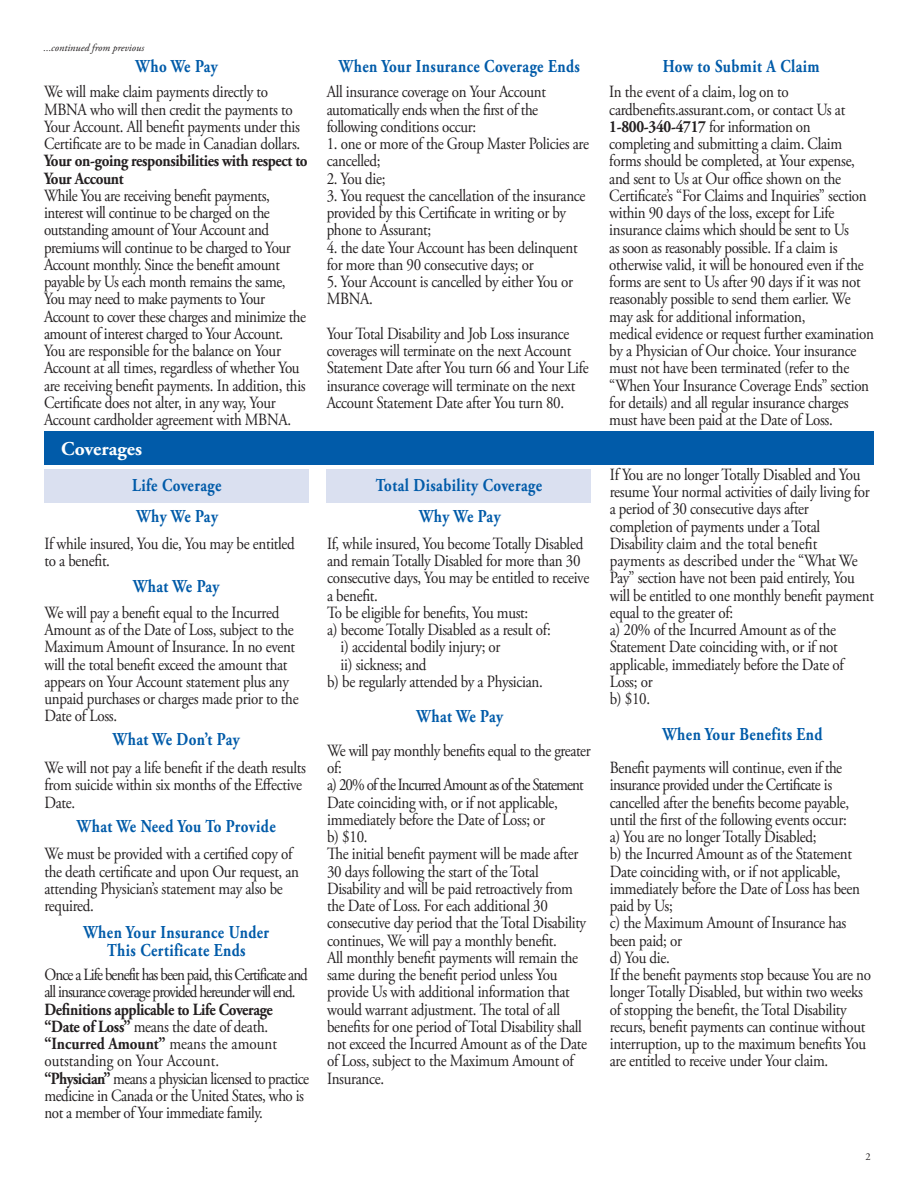
<style>
.page{position:relative;width:918px;height:1188px;background:#fff}
.page>*{position:absolute;margin:0;border:0;box-sizing:border-box;transform-origin:0 0}
.White_on_Green_Title{font:700 19.5px "Adobe Garamond Pro";letter-spacing:.005em;color:#fff}
.Legal_-_Green_Sub_He{font:700 18.15px/18px "Adobe Garamond Pro";letter-spacing:.03em;color:#015ba9;text-align:center;scale:.83 1}
.Legal_-_Body_Copy_1{font:17.1px/17.2px "Adobe Garamond Pro";letter-spacing:-.02em;color:#231f20;scale:.88 1}
.Legal_-_Body_Copy_1-2{font:17.1px/17.2px "Adobe Garamond Pro";letter-spacing:-.06em;color:#231f20;scale:.88 1}
.Legal_-_Body_Copy_1-3{font:700 17.1px/17.2px "Adobe Garamond Pro";letter-spacing:-.02em;color:#231f20;scale:.88 1}
.Legal_-_Body_Copy_1-4{font:17.1px/17.2px "Adobe Garamond Pro";color:#231f20;scale:.88 1}
.t1{font:italic 10.5px "Adobe Garamond Pro";color:#231f20}
.t2{font:10.5px "Adobe Garamond Pro";color:#231f20}
.s1{font-weight:700}
</style>
<div class="page">
<div style="left:44px;top:431px;width:830px;height:34px;background:#015ba9"></div>
<div style="left:44px;top:469px;width:265px;height:33px;background:#dae0f0"></div>
<div style="left:327px;top:469px;width:264px;height:33px;background:#dae0f0"></div>
<p class="t1" style="left:43px;top:42px;width:102px">...continued from previous</p>
<p class="Legal_-_Green_Sub_He" style="left:136px;top:58px;width:101px">Who We Pay</p>
<p class="Legal_-_Body_Copy_1" style="left:44px;top:84px;width:293px">We will make claim payments directly to MBNA who will then credit the payments to Your Account. All benefit payments under this Certificate are to be made in Canadian dollars.</p>
<p class="Legal_-_Body_Copy_1-3" style="left:44px;top:153px;width:301px">Your on-going responsibilities with respect to<br>Your Account</p>
<p class="Legal_-_Body_Copy_1" style="left:44px;top:187px;width:299px">While You are receiving benefit payments, interest will continue to be charged on the outstanding amount of Your Account and premiums will continue to be charged to Your Account monthly. Since the benefit amount payable by Us each month remains the same, You may need to make payments to Your Account to cover these charges and minimize the amount of interest charged to Your Account.</p>
<p class="Legal_-_Body_Copy_1" style="left:44px;top:343px;width:299px">You are responsible for the balance on Your Account at all times, regardless of whether You are receiving benefit payments. In addition, this Certificate does not alter, in any way, Your Account cardholder agreement with MBNA.</p>
<p class="Legal_-_Green_Sub_He" style="left:339px;top:58px;width:292px">When Your Insurance Coverage Ends</p>
<p class="Legal_-_Green_Sub_He" style="left:663px;top:58px;width:191px">How to Submit A Claim</p>
<p class="Legal_-_Body_Copy_1" style="left:327px;top:84px;width:251px">All insurance coverage on Your Account automatically ends when the first of the following conditions occur:</p>
<p class="Legal_-_Body_Copy_1" style="left:327px;top:136px;width:300px">1. one or more of the Group Master Policies are cancelled;</p>
<p class="Legal_-_Body_Copy_1" style="left:327px;top:170px;width:68px">2. You die;</p>
<p class="Legal_-_Body_Copy_1" style="left:327px;top:187px;width:296px">3. You request the cancellation of the insurance provided by this Certificate in writing or by phone to Assurant;</p>
<p class="Legal_-_Body_Copy_1" style="left:327px;top:239px;width:287px">4. the date Your Account has been delinquent for more than 90 consecutive days; or</p>
<p class="Legal_-_Body_Copy_1" style="left:327px;top:274px;width:281px">5. Your Account is cancelled by either You or<br>MBNA.</p>
<p class="Legal_-_Body_Copy_1" style="left:327px;top:325px;width:299px">Your Total Disability and Job Loss insurance coverages will terminate on the next Account Statement Date after You turn 66 and Your Life insurance coverage will terminate on the next Account Statement Date after You turn 80.</p>
<p class="Legal_-_Body_Copy_1" style="left:609px;top:84px;width:302px">In the event of a claim, log on to cardbenefits.assurant.com, or contact Us at <span class="s1">1-800-340-4717</span> for information on completing and submitting a claim. Claim forms should be completed, at Your expense, and sent to Us at Our office shown on the Certificate’s “For Claims and Inquiries” section within 90 days of the loss, except for Life insurance claims which should be sent to Us<br>as soon as reasonably possible. If a claim is otherwise valid, it will be honoured even if the forms are sent to Us after 90 days if it was not reasonably possible to send them earlier. We may ask for additional information,<br>medical evidence or request further examination by a Physician of Our choice. Your insurance must not have been terminated (refer to the “When Your Insurance Coverage Ends” section for details) and all regular insurance charges must have been paid at the Date of Loss.</p>
<p class="White_on_Green_Title" style="left:61px;top:437px;width:83px">Coverages</p>
<p class="Legal_-_Green_Sub_He" style="left:132px;top:477px;width:109px">Life Coverage</p>
<p class="Legal_-_Green_Sub_He" style="left:376px;top:477px;width:202px">Total Disability Coverage</p>
<p class="Legal_-_Body_Copy_1" style="left:610px;top:466px;width:302px">If You are no longer Totally Disabled and You resume Your normal activities of daily living for a period of 30 consecutive days after completion of payments under a Total Disability claim and the total benefit payments as described under the “What We Pay” section have not been paid entirely, You will be entitled to one monthly benefit payment equal to the greater of:</p>
<p class="Legal_-_Body_Copy_1" style="left:610px;top:622px;width:267px">a) 20% of the Incurred Amount as of the<br>Statement Date coinciding with, or if not applicable, immediately before the Date of<br>Loss; or</p>
<p class="Legal_-_Body_Copy_1" style="left:610px;top:691px;width:48px">b) $10.</p>
<p class="Legal_-_Green_Sub_He" style="left:136px;top:508px;width:100px">Why We Pay</p>
<p class="Legal_-_Green_Sub_He" style="left:419px;top:508px;width:100px">Why We Pay</p>
<p class="Legal_-_Body_Copy_1" style="left:44px;top:535px;width:286px">If while insured, You die, You may be entitled to a benefit.</p>
<p class="Legal_-_Body_Copy_1" style="left:44px;top:604px;width:290px">We will pay a benefit equal to the Incurred Amount as of the Date of Loss, subject to the Maximum Amount of Insurance. In no event will the total benefit exceed the amount that appears on Your Account statement plus any unpaid purchases or charges made prior to the Date of Loss.</p>
<p class="Legal_-_Body_Copy_1" style="left:44px;top:760px;width:299px">We will not pay a life benefit if the death results from suicide within six months of the Effective<br>Date.</p>
<p class="Legal_-_Body_Copy_1" style="left:44px;top:846px;width:291px">We must be provided with a certified copy of the death certificate and upon Our request, an attending Physician’s statement may also be required.</p>
<p class="Legal_-_Body_Copy_1" style="left:327px;top:535px;width:299px">If, while insured, You become Totally Disabled and remain Totally Disabled for more than 30 consecutive days, You may be entitled to receive a benefit.</p>
<p class="Legal_-_Body_Copy_1" style="left:327px;top:604px;width:230px">To be eligible for benefits, You must:</p>
<p class="Legal_-_Body_Copy_1" style="left:327px;top:622px;width:256px">a) become Totally Disabled as a result of:</p>
<p class="Legal_-_Body_Copy_1" style="left:341px;top:639px;width:183px">i) accidental bodily injury; or</p>
<p class="Legal_-_Body_Copy_1" style="left:341px;top:656px;width:99px">ii) sickness; and</p>
<p class="Legal_-_Body_Copy_1" style="left:327px;top:673px;width:247px">b) be regularly attended by a Physician.</p>
<p class="Legal_-_Green_Sub_He" style="left:133px;top:578px;width:106px">What We Pay</p>
<p class="Legal_-_Green_Sub_He" style="left:417px;top:707px;width:106px">What We Pay</p>
<p class="Legal_-_Green_Sub_He" style="left:113px;top:731px;width:154px">What We Don’t Pay</p>
<p class="Legal_-_Green_Sub_He" style="left:662px;top:725px;width:195px">When Your Benefits End</p>
<p class="Legal_-_Body_Copy_1" style="left:327px;top:742px;width:301px">We will pay monthly benefits equal to the greater of:</p>
<p class="Legal_-_Body_Copy_1" style="left:327px;top:777px;width:293px">a) 20% of the Incurred Amount as of the Statement<br>Date coinciding with, or if not applicable, immediately before the Date of Loss; or</p>
<p class="Legal_-_Body_Copy_1" style="left:327px;top:829px;width:48px">b) $10.</p>
<p class="Legal_-_Body_Copy_1" style="left:327px;top:846px;width:296px">The initial benefit payment will be made after 30 days following the start of the Total Disability and will be paid retroactively from the Date of Loss. For each additional 30 consecutive day period that the Total Disability continues, We will pay a monthly benefit.</p>
<p class="Legal_-_Body_Copy_1" style="left:327px;top:949px;width:297px">All monthly benefit payments will remain the same during the benefit period unless You provide Us with additional information that would warrant adjustment. The total of all benefits for one period of Total Disability shall not exceed the Incurred Amount as of the Date of Loss, subject to the Maximum Amount of Insurance.</p>
<p class="Legal_-_Body_Copy_1" style="left:610px;top:760px;width:274px">Benefit payments will continue, even if the insurance provided under the Certificate is cancelled after the benefits become payable, until the first of the following events occur:</p>
<p class="Legal_-_Body_Copy_1" style="left:610px;top:829px;width:237px">a) You are no longer Totally Disabled;</p>
<p class="Legal_-_Body_Copy_1" style="left:610px;top:846px;width:286px">b) the Incurred Amount as of the Statement Date coinciding with, or if not applicable, immediately before the Date of Loss has been paid by Us;</p>
<p class="Legal_-_Body_Copy_1" style="left:610px;top:915px;width:270px">c) the Maximum Amount of Insurance has been paid; or</p>
<p class="Legal_-_Body_Copy_1" style="left:610px;top:949px;width:70px">d) You die.</p>
<p class="Legal_-_Body_Copy_1" style="left:610px;top:967px;width:298px">If the benefit payments stop because You are no longer Totally Disabled, but within two weeks of stopping the benefit, the Total Disability recurs, benefit payments can continue without interruption, up to the maximum benefits You are entitled to receive under Your claim.</p>
<p class="Legal_-_Green_Sub_He" style="left:77px;top:818px;width:241px">What We Need You To Provide</p>
<p class="Legal_-_Green_Sub_He" style="left:83px;top:923px;width:225px">When Your Insurance Under<br>This Certificate Ends</p>
<p class="Legal_-_Body_Copy_1-2" style="left:44px;top:967px;width:301px">Once a Life benefit has been paid, this Certificate and all insurance coverage provided hereunder will end.</p>
<p class="Legal_-_Body_Copy_1-3" style="left:44px;top:1001px;width:261px">Definitions applicable to Life Coverage</p>
<p class="Legal_-_Body_Copy_1" style="left:44px;top:1018px;width:256px"><span class="s1">“Date of Loss”</span> means the date of death.</p>
<p class="Legal_-_Body_Copy_1-4" style="left:44px;top:1036px;width:266px"><span class="s1">“Incurred Amount”</span> means the amount outstanding on Your Account.</p>
<p class="Legal_-_Body_Copy_1" style="left:44px;top:1070px;width:302px"><span class="s1">“Physician”</span> means a physician licensed to practice medicine in Canada or the United States, who is not a member of Your immediate family.</p>
<p class="t2" style="left:865px;top:1150px;width:7px">2</p>
</div>
